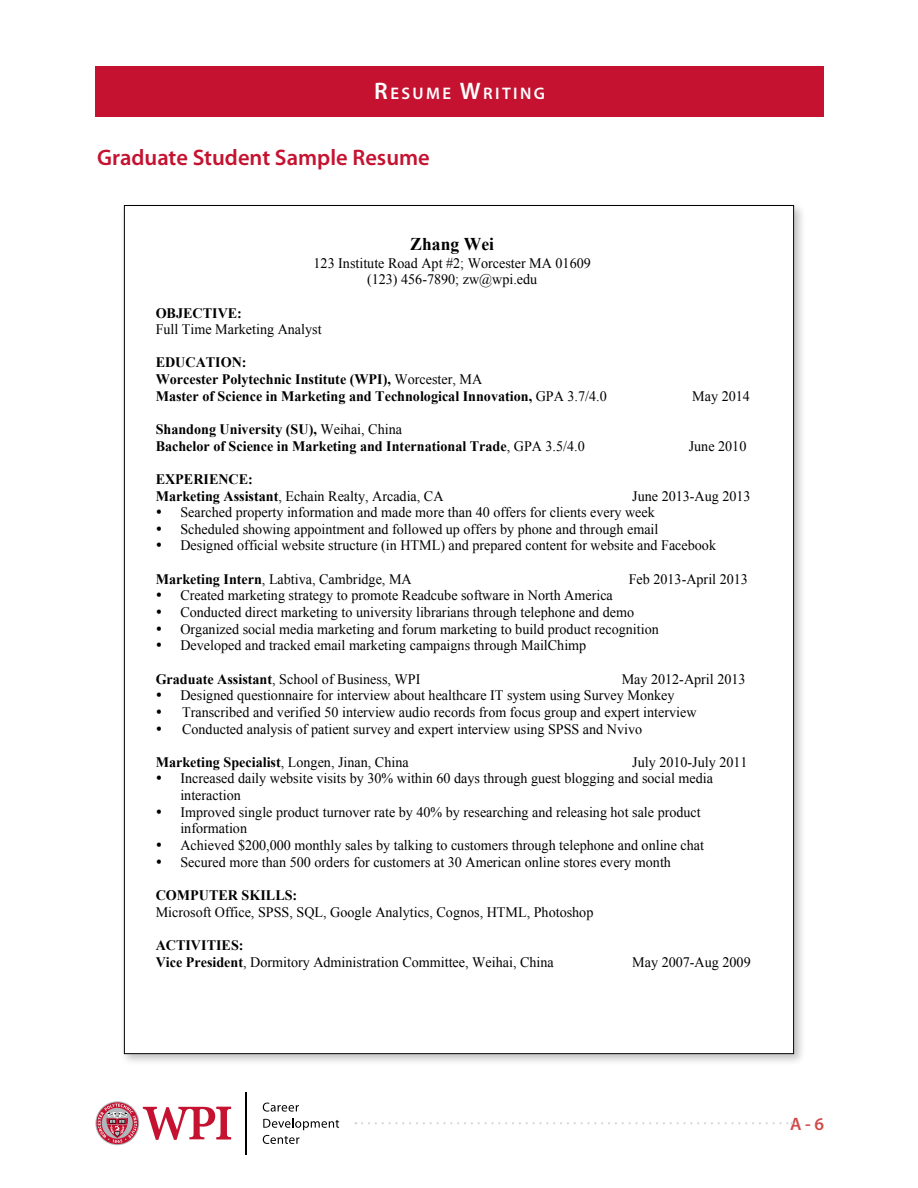
<style>
.page{position:relative;width:918px;height:1188px;background:#fff}
.page>*{position:absolute;margin:0;border:0;box-sizing:border-box;transform-origin:0 0}
.t1{font:600 22.5px "Myriad Pro";color:#c41230}
.t2{font:700 18px "Times New Roman";letter-spacing:.005em;color:#000}
.t3{font:600 18px "Myriad Pro";color:#cf4d4a}
.t4{font:600 16.8px "Myriad Pro";letter-spacing:.145em;color:#fff}
.t5{font:14.4px/16.8px "Times New Roman";color:#000}
.t6{font:700 14.4px/16.6px "Times New Roman";color:#000}
.s1{font-size:24px}
.s2{font-weight:400}
.s3{font-weight:700}
</style>
<div class="page">
<div style="left:95px;top:66px;width:729px;height:50px;background:#c41230"></div>
<svg style="left:362px;top:1122px;width:430px;height:2px"></svg>
<hr style="left:245px;top:1092px;width:2px;height:62px;background:#000">
<svg style="left:95px;top:1101px;width:44px;height:44px"></svg>
<svg style="left:263px;top:1103px;width:36px;height:9px"></svg>
<svg style="left:263px;top:1118px;width:76px;height:26px"></svg>
<svg style="left:96px;top:1102px;width:135px;height:42px"></svg>
<div style="left:119px;top:201px;width:687px;height:865px;background:#000;opacity:.25"></div>
<div style="left:124px;top:206px;width:670px;height:848px;background:#fff"></div>
<p class="t4" style="left:374px;top:83px;width:172px"><span class="s1">R</span>ESUME <span class="s1">W</span>RITING</p>
<h1 class="t1" style="left:97px;top:144px;width:334px">Graduate Student Sample Resume</h1>
<p class="t2" style="left:410px;top:234px;width:85px">Zhang Wei</p>
<p class="t5" style="left:314px;top:254px;width:279px;text-align:center">123 Institute Road Apt #2; Worcester MA 01609 (123) 456-7890; zw@wpi.edu</p>
<p class="t6" style="left:156px;top:304px;width:88px">OBJECTIVE:</p>
<p class="t5" style="left:156px;top:321px;width:167px">Full Time Marketing Analyst</p>
<p class="t6" style="left:156px;top:354px;width:453px">EDUCATION:<br>Worcester Polytechnic Institute (WPI), <span class="s2">Worcester, MA<br></span>Master of Science in Marketing and Technological Innovation, <span class="s2">GPA 3.7/4.0</span></p>
<p class="t6" style="left:156px;top:421px;width:431px">Shandong University (SU), <span class="s2">Weihai, China<br></span>Bachelor of Science in Marketing and International Trade<span class="s2">, GPA 3.5/4.0</span></p>
<p class="t5" style="left:692px;top:387px;width:59px">May 2014</p>
<p class="t5" style="left:689px;top:437px;width:59px">June 2010</p>
<p class="t6" style="left:156px;top:470px;width:289px">EXPERIENCE:<br>Marketing Assistant<span class="s2">, Echain Realty, Arcadia, CA</span></p>
<p class="t5" style="left:632px;top:487px;width:120px">June 2013-Aug 2013</p>
<p class="t5" style="left:156px;top:504px;width:501px">• Searched property information and made more than 40 offers for clients every week</p>
<p class="t5" style="left:156px;top:520px;width:504px">• Scheduled showing appointment and followed up offers by phone and through email</p>
<p class="t5" style="left:156px;top:537px;width:562px">• Designed official website structure (in HTML) and prepared content for website and Facebook</p>
<p class="t5" style="left:156px;top:570px;width:258px"><span class="s3">Marketing Intern</span>, Labtiva, Cambridge, MA</p>
<p class="t5" style="left:629px;top:570px;width:121px">Feb 2013-April 2013</p>
<p class="t5" style="left:156px;top:587px;width:459px">• Created marketing strategy to promote Readcube software in North America</p>
<p class="t5" style="left:156px;top:604px;width:480px">• Conducted direct marketing to university librarians through telephone and demo</p>
<p class="t5" style="left:156px;top:620px;width:505px">• Organized social media marketing and forum marketing to build product recognition</p>
<p class="t5" style="left:156px;top:637px;width:432px">• Developed and tracked email marketing campaigns through MailChimp</p>
<p class="t5" style="left:156px;top:670px;width:266px"><span class="s3">Graduate Assistant</span>, School of Business, WPI</p>
<p class="t5" style="left:622px;top:670px;width:125px">May 2012-April 2013</p>
<p class="t5" style="left:156px;top:687px;width:520px">• Designed questionnaire for interview about healthcare IT system using Survey Monkey</p>
<p class="t5" style="left:156px;top:703px;width:542px">• Transcribed and verified 50 interview audio records from focus group and expert interview</p>
<p class="t5" style="left:156px;top:720px;width:488px">• Conducted analysis of patient survey and expert interview using SPSS and Nvivo</p>
<p class="t6" style="left:156px;top:754px;width:254px">Marketing Specialist<span class="s2">, Longen, Jinan, China</span></p>
<p class="t5" style="left:632px;top:753px;width:117px">July 2010-July 2011</p>
<p class="t5" style="left:180px;top:770px;width:534px;text-indent:-25px">• Increased daily website visits by 30% within 60 days through guest blogging and social media interaction</p>
<p class="t5" style="left:180px;top:803px;width:522px;text-indent:-25px">• Improved single product turnover rate by 40% by researching and releasing hot sale product information</p>
<p class="t5" style="left:156px;top:837px;width:550px">• Achieved $200,000 monthly sales by talking to customers through telephone and online chat</p>
<p class="t5" style="left:156px;top:853px;width:517px">• Secured more than 500 orders for customers at 30 American online stores every month</p>
<p class="t6" style="left:156px;top:887px;width:143px">COMPUTER SKILLS:</p>
<p class="t5" style="left:156px;top:903px;width:439px">Microsoft Office, SPSS, SQL, Google Analytics, Cognos, HTML, Photoshop</p>
<p class="t5" style="left:156px;top:936px;width:400px"><span class="s3">ACTIVITIES:<br>Vice President</span>, Dormitory Administration Committee, Weihai, China</p>
<p class="t5" style="left:632px;top:953px;width:120px">May 2007-Aug 2009</p>
<p class="t3" style="left:790px;top:1112px;width:35px">A-6</p>
</div>
